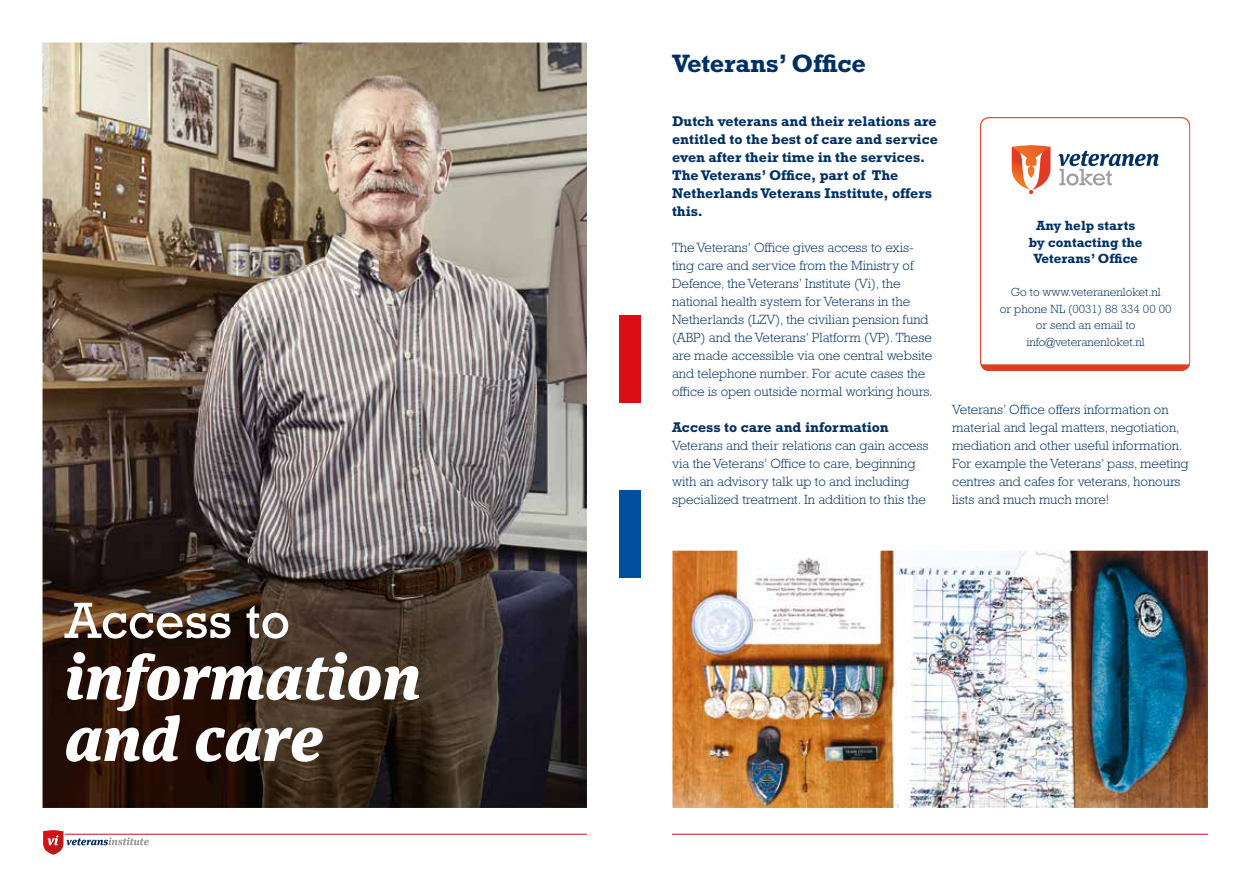
<style>
.page{position:relative;width:1259px;height:893px;background:#fff}
.page>*{position:absolute;margin:0;border:0;box-sizing:border-box;transform-origin:0 0}
.t1{font:italic 900 63px/61.5px "Meta Serif OT";color:#fff}
.t2{font:51.75px "Rockwell Std";color:#fff}
.t3{font:700 25.5px "Rockwell Std";letter-spacing:-.01em;color:#003063}
.t4{font:700 14.25px/18px "Rockwell Std";color:#003063}
.t5{font:300 13.5px/18px "Rockwell Std";color:#003063}
.t6{font:700 13.5px/16.5px "Rockwell Std";color:#003063;text-align:center}
.t7{font:300 12px/16.5px "Rockwell Std";color:#003063;text-align:center}
</style>
<div class="page">
<div style="left:619px;top:315px;width:21px;height:87px;background:#dc0d15"></div>
<div style="left:619px;top:491px;width:21px;height:87px;background:#004f9f"></div>
<img style="left:43px;top:43px;width:544px;height:765px">
<img style="left:672px;top:551px;width:536px;height:257px">
<hr style="left:65px;top:834px;width:522px;height:1px;background:#ca1517">
<hr style="left:672px;top:834px;width:536px;height:1px;background:#ca1517">
<svg style="left:43px;top:830px;width:106px;height:25px"></svg>
<svg style="left:980px;top:117px;width:210px;height:250px"></svg>
<svg style="left:981px;top:364px;width:208px;height:7px"></svg>
<svg style="left:1058px;top:151px;width:100px;height:35px"></svg>
<svg style="left:1011px;top:145px;width:39px;height:49px"></svg>
<h2 class="t2" style="left:65px;top:590px;width:227px">Access to</h2>
<h1 class="t1" style="left:65px;top:647px;width:357px">information and care</h1>
<h3 class="t3" style="left:672px;top:48px;width:196px">Veterans’ Office</h3>
<p class="t4" style="left:672px;top:112px;width:267px">Dutch veterans and their relations are entitled to the best of care and service even after their time in the services.<br>The Veterans’ Office, part of The<br>Netherlands Veterans Institute, offers this.</p>
<p class="t5" style="left:672px;top:238px;width:262px">The Veterans’ Office gives access to exis&shy;ting care and service from the Ministry of Defence, the Veterans’ Institute (Vi), the national health system for Veterans in the Netherlands (LZV), the civilian pension fund (ABP) and the Veterans’ Platform (VP). These are made accessible via one central website and telephone number. For acute cases the office is open outside normal working hours.</p>
<p class="t4" style="left:672px;top:418px;width:218px">Access to care and information</p>
<p class="t5" style="left:672px;top:436px;width:258px">Veterans and their relations can gain access via the Veterans’ Office to care, beginning with an advisory talk up to and including specialized treatment. In addition to this the</p>
<p class="t6" style="left:1028px;top:217px;width:115px">Any help starts by contacting the<br>Veterans’ Office</p>
<p class="t7" style="left:1000px;top:284px;width:173px">Go to www.veteranenloket.nl<br>or phone NL (0031) 88 334 00 00 or send an email to info@veteranenloket.nl</p>
<p class="t5" style="left:952px;top:400px;width:238px">Veterans’ Office offers information on material and legal matters, negotiation, mediation and other useful information.<br>For example the Veterans’ pass, meeting centres and cafes for veterans, honours lists and much much more!</p>
</div>
